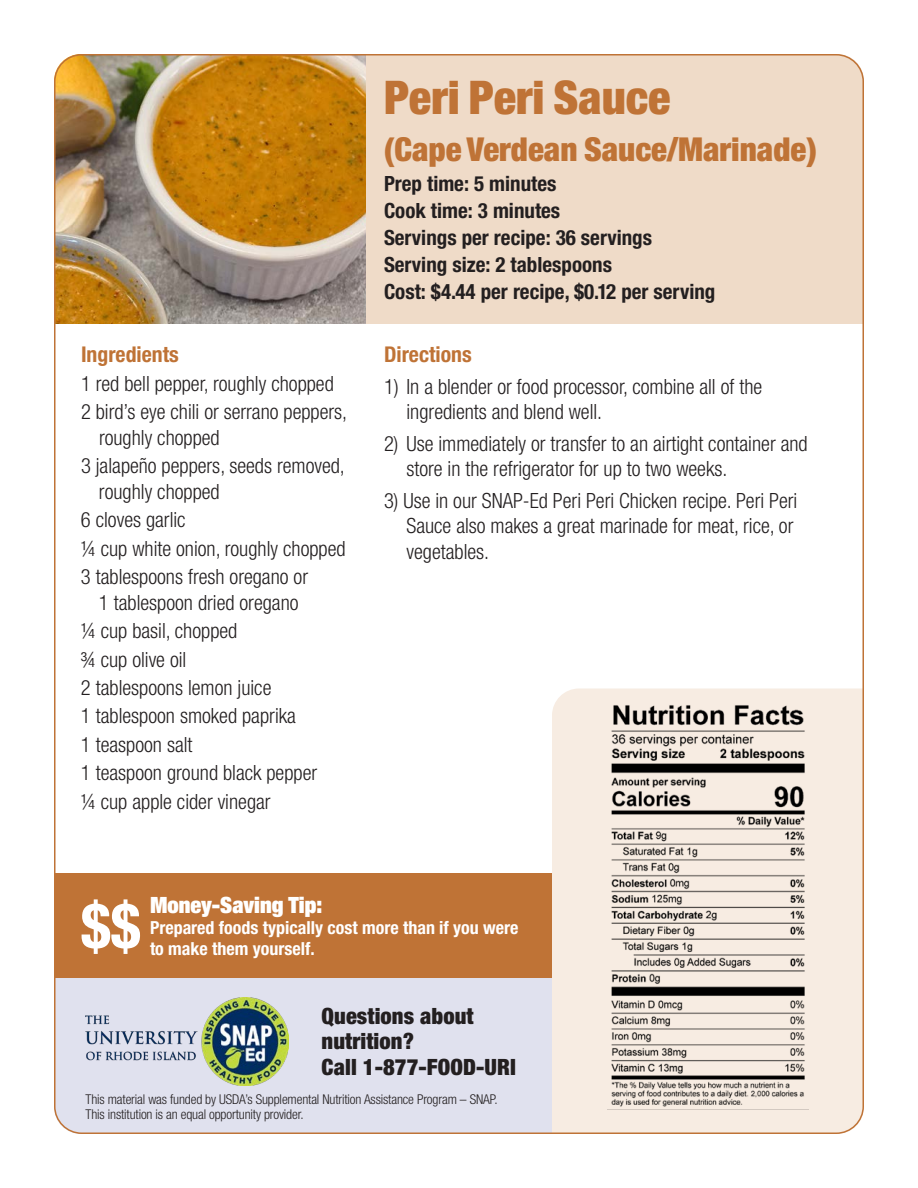
<style>
.page{position:relative;width:918px;height:1188px;background:#fff}
.page>*{position:absolute;margin:0;border:0;box-sizing:border-box;transform-origin:0 0}
.t1{font:700 condensed 62.1px "Helvetica Neue LT Pro";color:#fff}
.Recipe_Title{font:900 condensed 46.5px "Helvetica Neue LT Pro";color:#bf7336}
.Recipe_Title-2{font:900 condensed 33px "Helvetica Neue LT Pro";color:#bf7336}
.t2{font:900 condensed 22.5px/25.5px "Helvetica Neue LT Pro";letter-spacing:.005em;color:#231f20}
.t3{font:900 condensed 22.5px "Helvetica Neue LT Pro";color:#fff}
.t4{font:700 condensed 21.75px "Helvetica Neue LT Pro";color:#bf7336}
.Ingredients_list{font:300 condensed 21px/25.5px "Helvetica Neue LT Pro";color:#231f20}
.Directions_lists{font:300 condensed 21px/25.5px "Helvetica Neue LT Pro";color:#231f20}
.Recipe_details{font:700 condensed 21px "Helvetica Neue LT Pro";color:#231f20}
.t5{font:700 condensed 18px "Helvetica Neue LT Pro";color:#fff}
.t6{font:300 condensed 13.5px/15px "Helvetica Neue LT Pro";letter-spacing:-.01em;color:#231f20}
</style>
<div class="page">
<img style="left:54px;top:54px;width:312px;height:270px">
<div style="left:366px;top:54px;width:498px;height:270px;background:#efdbc8"></div>
<div style="left:54px;top:873px;width:498px;height:105px;background:#bf7336"></div>
<div style="left:54px;top:978px;width:498px;height:156px;background:#e0e1ee"></div>
<img style="left:86px;top:998px;width:202px;height:88px">
<div style="left:552px;top:688px;width:312px;height:446px;background:#f7ece2"></div>
<img style="left:608px;top:704px;width:200px;height:406px">
<p class="t4" style="left:81px;top:342px;width:99px">Ingredients</p>
<p class="Ingredients_list" style="left:81px;top:370px;width:254px">1 red bell pepper, roughly chopped</p>
<p class="Ingredients_list" style="left:99px;top:399px;width:250px;text-indent:-18px">2 bird’s eye chili or serrano peppers, roughly chopped</p>
<p class="Ingredients_list" style="left:99px;top:453px;width:247px;text-indent:-18px">3 jalapeño peppers, seeds removed, roughly chopped</p>
<p class="Ingredients_list" style="left:81px;top:507px;width:106px">6 cloves garlic</p>
<p class="Ingredients_list" style="left:81px;top:535px;width:266px">¼ cup white onion, roughly chopped</p>
<p class="Ingredients_list" style="left:81px;top:564px;width:229px;text-align:center">3 tablespoons fresh oregano or<br>1 tablespoon dried oregano</p>
<p class="Ingredients_list" style="left:81px;top:618px;width:158px">¼ cup basil, chopped</p>
<p class="Ingredients_list" style="left:81px;top:646px;width:107px">¾ cup olive oil</p>
<p class="Ingredients_list" style="left:81px;top:675px;width:192px">2 tablespoons lemon juice</p>
<p class="Ingredients_list" style="left:81px;top:703px;width:216px">1 tablespoon smoked paprika</p>
<p class="Ingredients_list" style="left:81px;top:732px;width:113px">1 teaspoon salt</p>
<p class="Ingredients_list" style="left:81px;top:760px;width:238px">1 teaspoon ground black pepper</p>
<p class="Ingredients_list" style="left:81px;top:789px;width:191px">¼ cup apple cider vinegar</p>
<p class="Recipe_Title" style="left:384px;top:69px;width:288px">Peri Peri Sauce</p>
<p class="Recipe_Title-2" style="left:384px;top:129px;width:434px">(Cape Verdean Sauce/Marinade)</p>
<p class="Recipe_details" style="left:384px;top:171px;width:174px">Prep time: 5 minutes</p>
<p class="Recipe_details" style="left:384px;top:198px;width:178px">Cook time: 3 minutes</p>
<p class="Recipe_details" style="left:384px;top:225px;width:270px">Servings per recipe: 36 servings</p>
<p class="Recipe_details" style="left:384px;top:252px;width:230px">Serving size: 2 tablespoons</p>
<p class="Recipe_details" style="left:384px;top:279px;width:333px">Cost: $4.44 per recipe, $0.12 per serving</p>
<p class="t4" style="left:384px;top:342px;width:89px">Directions</p>
<p class="Directions_lists" style="left:406px;top:373px;width:357px;text-indent:-22px">1) In a blender or food processor, combine all of the ingredients and blend well.</p>
<p class="Directions_lists" style="left:406px;top:430px;width:403px;text-indent:-22px">2) Use immediately or transfer to an airtight container and store in the refrigerator for up to two weeks.</p>
<p class="Directions_lists" style="left:406px;top:487px;width:392px;text-indent:-22px">3) Use in our SNAP-Ed Peri Peri Chicken recipe. Peri Peri<br>Sauce also makes a great marinade for meat, rice, or vegetables.</p>
<p class="t1" style="left:81px;top:890px;width:61px">$$</p>
<p class="t3" style="left:150px;top:890px;width:174px">Money-Saving Tip:</p>
<p class="t5" style="left:150px;top:917px;width:370px">Prepared foods typically cost more than if you were</p>
<p class="t5" style="left:150px;top:938px;width:166px">to make them yourself.</p>
<p class="t2" style="left:322px;top:1003px;width:154px">Questions about</p>
<p class="t2" style="left:322px;top:1028px;width:196px">nutrition?<br>Call 1-877-FOOD-URI</p>
<p class="t6" style="left:86px;top:1091px;width:414px">This material was funded by USDA’s Supplemental Nutrition Assistance Program – SNAP.<br>This institution is an equal opportunity provider.</p>
</div>
